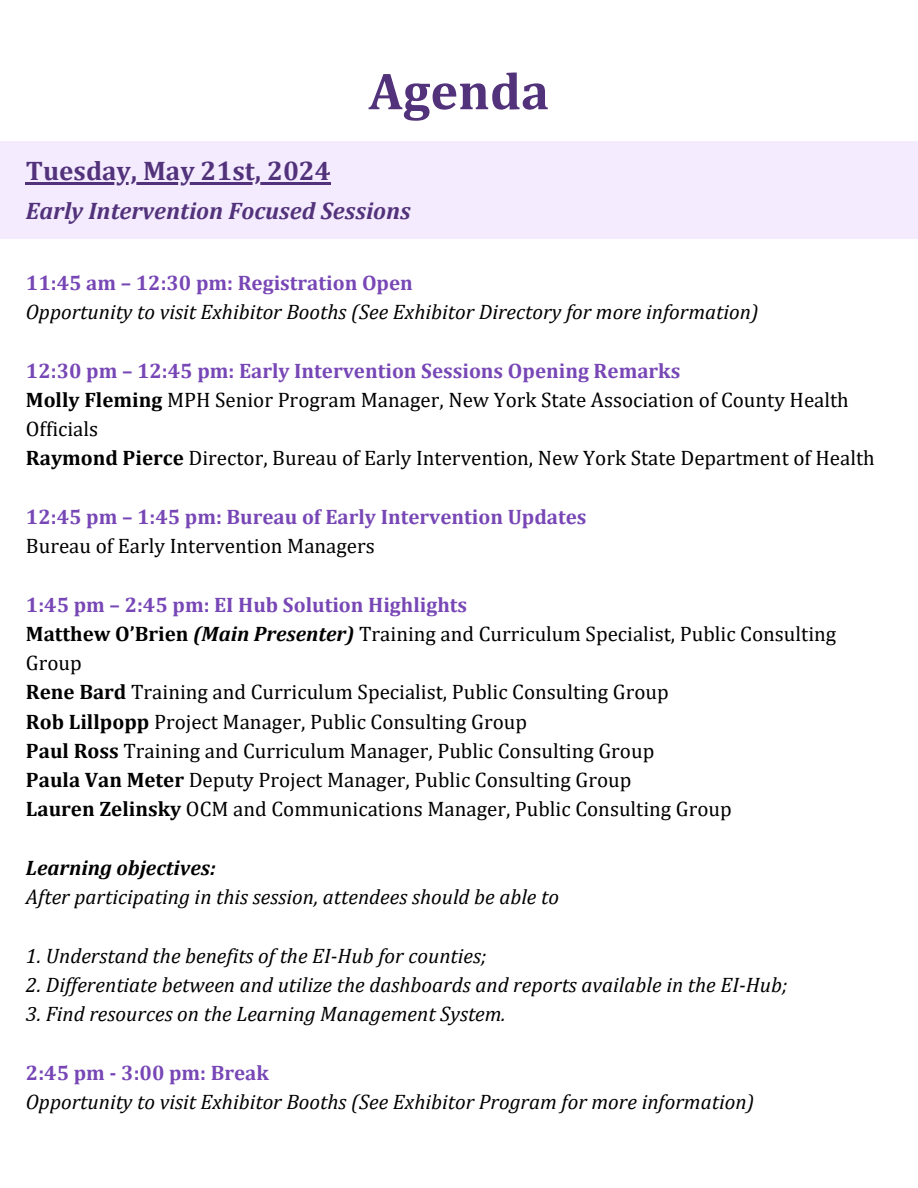
<style>
.page{position:relative;width:918px;height:1188px;background:#fff}
.page>*{position:absolute;margin:0;border:0;box-sizing:border-box;transform-origin:0 0}
.t1{font:700 52.5px "Cambria";color:#52327a}
.t2{font:700 27px "Cambria";color:#52327a}
.t3{font:italic 700 24px "Cambria";color:#52327a}
.t4{font:21px/29.2px "Cambria";color:#000}
.t5{font:italic 21px "Cambria";color:#000}
.t6{font:700 21px "Cambria";color:#7847b6}
.t7{font:italic 700 21px "Cambria";color:#000}
.s1{font-weight:700}
.s2{font-weight:700;font-style:italic}
</style>
<div class="page">
<div style="left:0;top:141px;width:918px;height:98px;background:#f4ebff"></div>
<hr style="left:26px;top:182px;width:305px;height:2px;background:#52327a">
<h1 class="t1" style="left:369px;top:59px;width:182px">Agenda</h1>
<h2 class="t2" style="left:26px;top:154px;width:306px">Tuesday, May 21st, 2024</h2>
<h2 class="t3" style="left:26px;top:196px;width:386px">Early Intervention Focused Sessions</h2>
<p class="t6" style="left:26px;top:270px;width:388px">11:45 am – 12:30 pm: Registration Open</p>
<p class="t5" style="left:26px;top:299px;width:734px">Opportunity to visit Exhibitor Booths (See Exhibitor Directory for more information)</p>
<p class="t6" style="left:26px;top:358px;width:656px">12:30 pm – 12:45 pm: Early Intervention Sessions Opening Remarks</p>
<p class="t4" style="left:26px;top:384px;width:824px"><span class="s1">Molly Fleming</span> MPH Senior Program Manager, New York State Association of County Health<br>Officials</p>
<p class="t4" style="left:26px;top:443px;width:850px"><span class="s1">Raymond Pierce</span> Director, Bureau of Early Intervention, New York State Department of Health</p>
<p class="t6" style="left:26px;top:504px;width:562px">12:45 pm – 1:45 pm: Bureau of Early Intervention Updates</p>
<p class="t4" style="left:26px;top:531px;width:350px">Bureau of Early Intervention Managers</p>
<p class="t6" style="left:26px;top:592px;width:443px">1:45 pm – 2:45 pm: EI Hub Solution Highlights</p>
<p class="t4" style="left:26px;top:618px;width:812px"><span class="s1">Matthew O’Brien</span> <span class="s2">(Main Presenter)</span> Training and Curriculum Specialist, Public Consulting<br>Group</p>
<p class="t4" style="left:26px;top:677px;width:644px"><span class="s1">Rene Bard</span> Training and Curriculum Specialist, Public Consulting Group</p>
<p class="t4" style="left:26px;top:706px;width:503px"><span class="s1">Rob Lillpopp</span> Project Manager, Public Consulting Group</p>
<p class="t4" style="left:26px;top:735px;width:630px"><span class="s1">Paul Ross</span> Training and Curriculum Manager, Public Consulting Group</p>
<p class="t4" style="left:26px;top:765px;width:607px"><span class="s1">Paula Van Meter</span> Deputy Project Manager, Public Consulting Group</p>
<p class="t4" style="left:26px;top:794px;width:707px"><span class="s1">Lauren Zelinsky</span> OCM and Communications Manager, Public Consulting Group</p>
<p class="t7" style="left:26px;top:855px;width:191px">Learning objectives:</p>
<p class="t5" style="left:26px;top:884px;width:535px">After participating in this session, attendees should be able to</p>
<p class="t5" style="left:26px;top:943px;width:462px">1. Understand the benefits of the EI-Hub for counties;</p>
<p class="t5" style="left:26px;top:972px;width:763px">2. Dif erentiate between and utilize the dashboards and reports available in the EI-Hub;</p>
<p class="t5" style="left:26px;top:1001px;width:481px">3. Find resources on the Learning Management System.</p>
<p class="t6" style="left:26px;top:1060px;width:244px">2:45 pm - 3:00 pm: Break</p>
<p class="t5" style="left:26px;top:1089px;width:730px">Opportunity to visit Exhibitor Booths (See Exhibitor Program for more information)</p>
</div>
